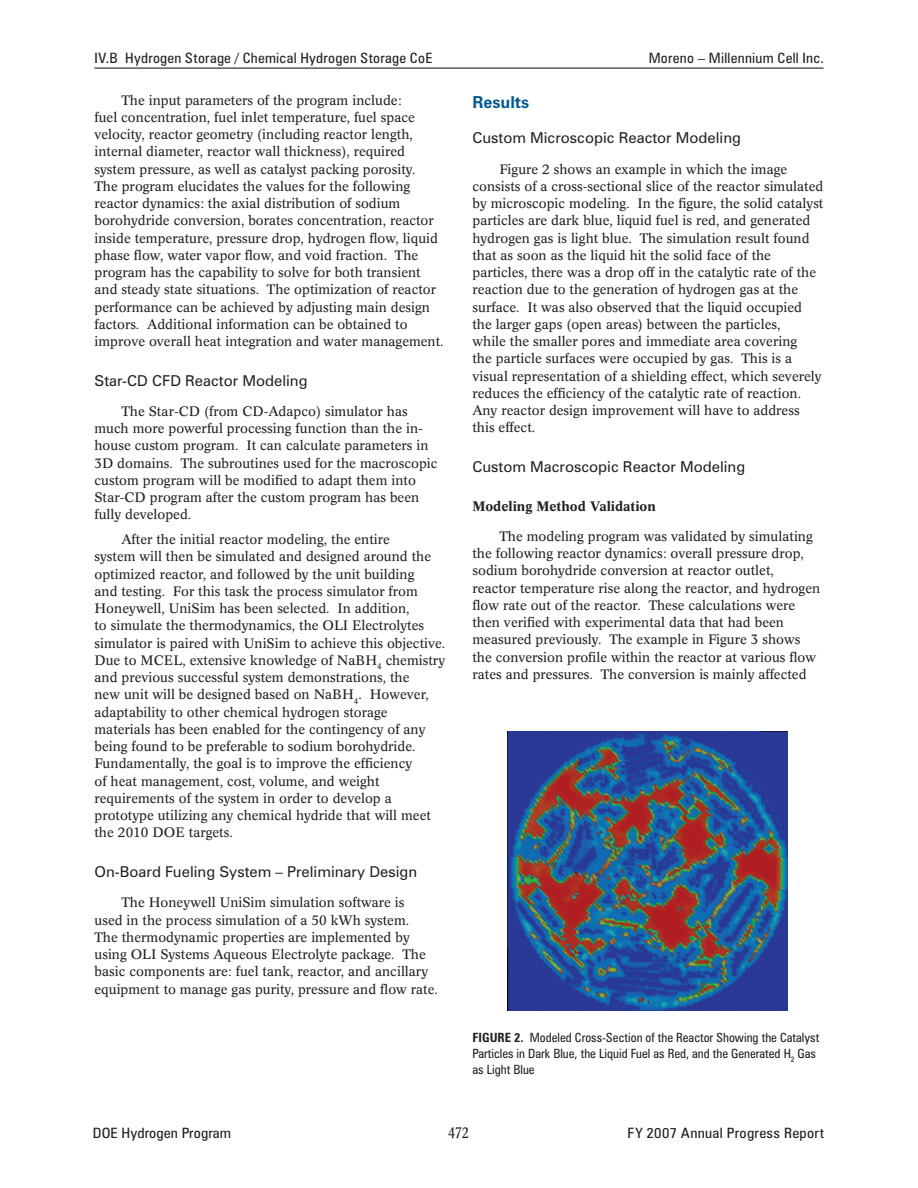
<style>
.page{position:relative;width:918px;height:1188px;background:#fff}
.page>*{position:absolute;margin:0;border:0;box-sizing:border-box;transform-origin:0 0}
._1_RptObjHead{font:700 16.5px "Zurich BT";color:#005990}
._1_Object_subHead_af{font:15px "Zurich BT";color:#231f20}
._1_Object_subHead{font:15px "Zurich BT";color:#231f20}
.t1{font:condensed 15px "Concorde BE";color:#231f20}
._11_Header_L{font:condensed 14.25px "Zurich BT";letter-spacing:.02em;color:#231f20;scale:1.05 1}
._11_Header_L-2{font:condensed 14.25px "Zurich BT";letter-spacing:.02em;color:#231f20;scale:1.08 1}
._11_Header_R{font:condensed 14.25px "Zurich BT";letter-spacing:.02em;color:#231f20;scale:1.05 1}
._1_Body_text{font:13.5px/17.2px "Concorde BE";color:#231f20}
._1_Object_Sub_Sub_He{font:500 13.5px "Concorde BE";color:#231f20}
._1_FigureTitle{font:condensed 12.75px/15.8px "Zurich BT";color:#231f20}
.s1{font-weight:700}
</style>
<div class="page">
<hr style="left:94px;top:68px;width:730px;height:1px;background:#231f20">
<img style="left:507px;top:732px;width:280px;height:279px">
<p class="_11_Header_L" style="left:94px;top:50px;width:323px">IV.B Hydrogen Storage / Chemical Hydrogen Storage CoE</p>
<p class="_11_Header_R" style="left:649px;top:49px;width:168px">Moreno – Millennium Cell Inc.</p>
<p class="_1_Body_text" style="left:94px;top:91px;width:351px;text-indent:27px">The input parameters of the program include:<br>fuel concentration, fuel inlet temperature, fuel space velocity, reactor geometry (including reactor length, internal diameter, reactor wall thickness), required system pressure, as well as catalyst packing porosity.<br>The program elucidates the values for the following reactor dynamics: the axial distribution of sodium borohydride conversion, borates concentration, reactor inside temperature, pressure drop, hydrogen flow, liquid phase flow, water vapor flow, and void fraction. The program has the capability to solve for both transient and steady state situations. The optimization of reactor performance can be achieved by adjusting main design factors. Additional information can be obtained to improve overall heat integration and water management.</p>
<p class="_1_Object_subHead_af" style="left:94px;top:371px;width:215px">Star-CD CFD Reactor Modeling</p>
<p class="_1_Body_text" style="left:94px;top:403px;width:345px;text-indent:27px">The Star-CD (from CD-Adapco) simulator has much more powerful processing function than the in&shy;house custom program. It can calculate parameters in 3D domains. The subroutines used for the macroscopic custom program will be modified to adapt them into Star-CD program after the custom program has been fully developed.</p>
<p class="_1_Body_text" style="left:94px;top:531px;width:352px;text-indent:27px">After the initial reactor modeling, the entire<br>system will then be simulated and designed around the optimized reactor, and followed by the unit building<br>and testing. For this task the process simulator from Honeywell, UniSim has been selected. In addition,<br>to simulate the thermodynamics, the OLI Electrolytes simulator is paired with UniSim to achieve this objective.<br>Due to MCEL, extensive knowledge of NaBH<sub>4</sub> chemistry and previous successful system demonstrations, the<br>new unit will be designed based on NaBH<sub>4</sub>. However, adaptability to other chemical hydrogen storage materials has been enabled for the contingency of any being found to be preferable to sodium borohydride.<br>Fundamentally, the goal is to improve the efficiency<br>of heat management, cost, volume, and weight requirements of the system in order to develop a prototype utilizing any chemical hydride that will meet the 2010 DOE targets.</p>
<p class="_1_Object_subHead_af" style="left:94px;top:863px;width:324px">On-Board Fueling System – Preliminary Design</p>
<p class="_1_Body_text" style="left:94px;top:894px;width:345px;text-indent:27px">The Honeywell UniSim simulation software is<br>used in the process simulation of a 50 kWh system.<br>The thermodynamic properties are implemented by using OLI Systems Aqueous Electrolyte package. The basic components are: fuel tank, reactor, and ancillary equipment to manage gas purity, pressure and flow rate.</p>
<p class="_1_RptObjHead" style="left:472px;top:92px;width:58px">Results</p>
<p class="_1_Object_subHead" style="left:472px;top:129px;width:270px">Custom Microscopic Reactor Modeling</p>
<p class="_1_Body_text" style="left:472px;top:160px;width:352px;text-indent:27px">Figure 2 shows an example in which the image consists of a cross-sectional slice of the reactor simulated by microscopic modeling. In the figure, the solid catalyst particles are dark blue, liquid fuel is red, and generated hydrogen gas is light blue. The simulation result found that as soon as the liquid hit the solid face of the particles, there was a drop off in the catalytic rate of the reaction due to the generation of hydrogen gas at the surface. It was also observed that the liquid occupied the larger gaps (open areas) between the particles,<br>while the smaller pores and immediate area covering<br>the particle surfaces were occupied by gas. This is a visual representation of a shielding effect, which severely reduces the efficiency of the catalytic rate of reaction.<br>Any reactor design improvement will have to address this effect.</p>
<p class="_1_Object_subHead_af" style="left:472px;top:457px;width:274px">Custom Macroscopic Reactor Modeling</p>
<p class="_1_Object_Sub_Sub_He" style="left:472px;top:498px;width:185px">Modeling Method Validation</p>
<p class="_1_Body_text" style="left:472px;top:528px;width:349px;text-indent:27px">The modeling program was validated by simulating the following reactor dynamics: overall pressure drop, sodium borohydride conversion at reactor outlet, reactor temperature rise along the reactor, and hydrogen flow rate out of the reactor. These calculations were then verified with experimental data that had been measured previously. The example in Figure 3 shows the conversion profile within the reactor at various flow rates and pressures. The conversion is mainly affected</p>
<p class="_1_FigureTitle" style="left:472px;top:1030px;width:348px"><span class="s1">FIGURE 2.</span> Modeled Cross-Section of the Reactor Showing the Catalyst<br>Particles in Dark Blue, the Liquid Fuel as Red, and the Generated H<sub>2</sub> Gas as Light Blue</p>
<p class="_11_Header_L-2" style="left:93px;top:1124px;width:129px">DOE Hydrogen Program</p>
<p class="t1" style="left:448px;top:1124px;width:23px">472</p>
<p class="_11_Header_L-2" style="left:628px;top:1124px;width:184px">FY 2007 Annual Progress Report</p>
</div>
